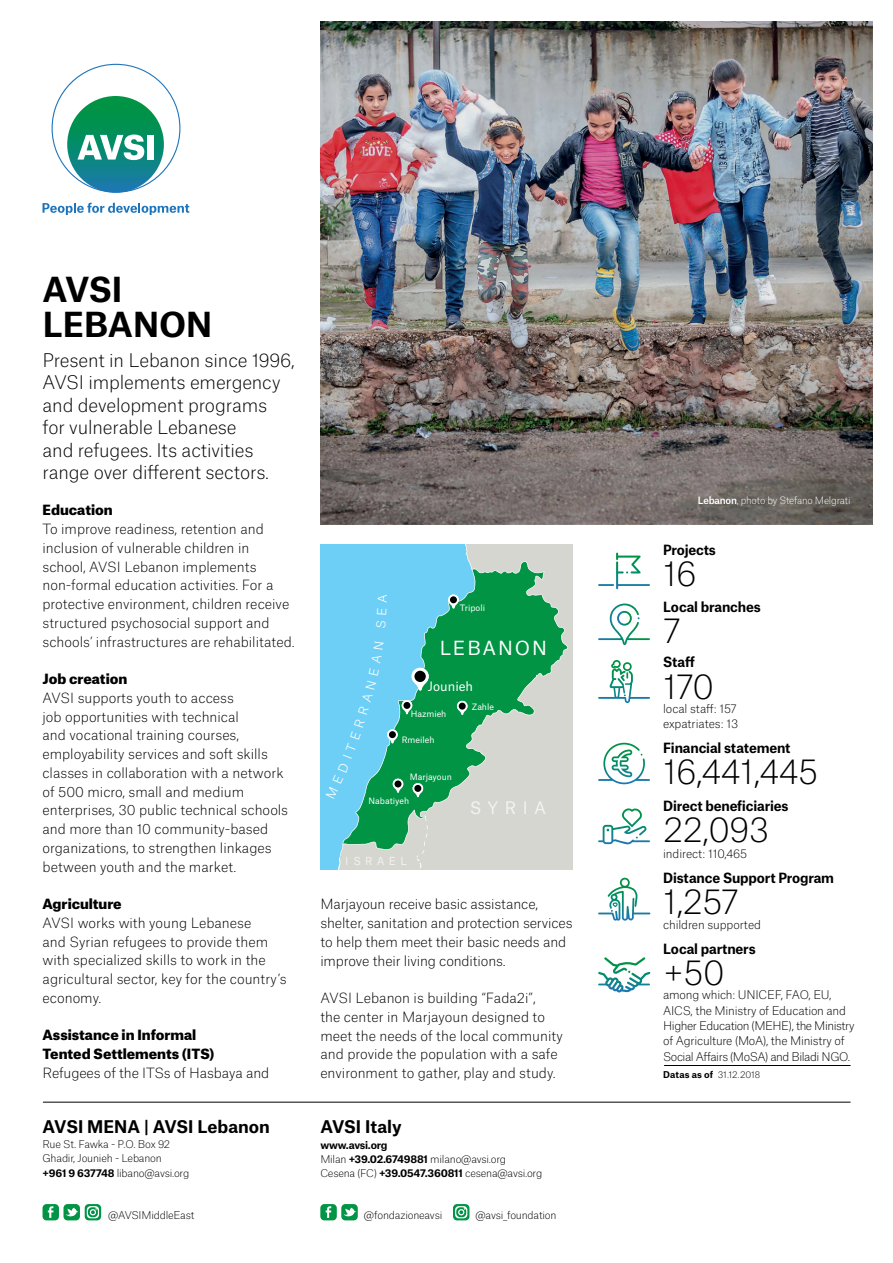
<style>
.page{position:relative;width:893px;height:1263px;background:#fff}
.page>*{position:absolute;margin:0;border:0;box-sizing:border-box;transform-origin:0 0}
.t1{font:100 33px "Atlas Grotesk";letter-spacing:-.015em;color:#000}
.t2{font:700 33px/34.5px "Atlas Grotesk";color:#000}
.t3{font:18.6px "Atlas Grotesk";letter-spacing:.1em;color:#fff}
.t4{font:100 18px/22.5px "Atlas Grotesk";letter-spacing:-.01em;color:#000}
.t5{font:700 16.8px "Atlas Grotesk";color:#000}
.t6{font:16.5px "Atlas Grotesk";letter-spacing:.4em;color:#fff}
.t7{font:100 13.5px/18.8px "Atlas Grotesk";color:#000}
.t8{font:700 13.5px "Atlas Grotesk";letter-spacing:-.01em;color:#000}
.t9{font:900 13.5px/18.8px "Atlas Grotesk";color:#000}
.t10{font:12.45px "Atlas Grotesk";color:#fff}
.t11{font:100 11.55px/15.3px "Atlas Grotesk";letter-spacing:-.02em;color:#000}
.t12{font:10.65px "Atlas Grotesk";letter-spacing:.4em;color:#fff}
.t13{font:100 10.35px/14.1px "Atlas Grotesk";letter-spacing:-.02em;color:#000}
.t14{font:100 9.75px "Atlas Grotesk";letter-spacing:-.02em;color:#fff}
.t15{font:100 9px "Atlas Grotesk";letter-spacing:-.005em;color:#000}
.t16{font:8.4px "Atlas Grotesk";color:#fff}
.s1{font-weight:700}
.s2{font-weight:500}
</style>
<div class="page">
<img style="left:320px;top:21px;width:553px;height:503px">
<svg style="left:453px;top:1204px;width:16px;height:16px"></svg>
<svg style="left:455px;top:1206px;width:12px;height:12px"></svg>
<svg style="left:456px;top:1207px;width:10px;height:10px"></svg>
<div style="left:341px;top:1204px;width:17px;height:16px;background:#009444;border-radius:4px"></div>
<svg style="left:343px;top:1207px;width:13px;height:10px"></svg>
<div style="left:320px;top:1204px;width:17px;height:16px;background:#009444;border-radius:4px"></div>
<svg style="left:326px;top:1206px;width:5px;height:12px"></svg>
<div style="left:320px;top:556px;width:253px;height:301px;background:#6dcff6"></div>
<div style="left:472px;top:544px;width:101px;height:326px;background:#d6d6d0"></div>
<svg style="left:355px;top:561px;width:213px;height:289px"></svg>
<svg style="left:320px;top:544px;width:152px;height:27px"></svg>
<svg style="left:447px;top:594px;width:13px;height:16px"></svg>
<div style="left:449px;top:595px;width:9px;height:9px;background:#000;border-radius:50%"></div>
<div style="left:448px;top:594px;width:11px;height:11px;border:2px solid #fff;border-radius:50%"></div>
<svg style="left:456px;top:700px;width:12px;height:16px"></svg>
<div style="left:458px;top:702px;width:9px;height:8px;background:#000;border-radius:50%"></div>
<div style="left:457px;top:701px;width:11px;height:10px;border:2px solid #fff;border-radius:50%"></div>
<svg style="left:320px;top:817px;width:200px;height:53px;background:#a9ccc1"></svg>
<hr style="left:43px;top:1102px;width:807px;height:1px;background:#000">
<svg style="left:52px;top:64px;width:128px;height:129px"></svg>
<div style="left:147px;top:135px;width:7px;height:25px;background:#fff"></div>
<svg style="left:43px;top:203px;width:146px;height:12px"></svg>
<svg style="left:598px;top:553px;width:52px;height:36px"></svg>
<svg style="left:598px;top:878px;width:52px;height:43px"></svg>
<svg style="left:598px;top:808px;width:52px;height:36px"></svg>
<svg style="left:598px;top:660px;width:52px;height:43px"></svg>
<svg style="left:598px;top:603px;width:52px;height:42px"></svg>
<svg style="left:598px;top:743px;width:52px;height:41px"></svg>
<svg style="left:598px;top:957px;width:52px;height:35px"></svg>
<hr style="left:664px;top:1065px;width:186px;height:1px;background:#000">
<div style="left:63px;top:1204px;width:17px;height:16px;background:#009444;border-radius:4px"></div>
<svg style="left:66px;top:1207px;width:12px;height:10px"></svg>
<div style="left:43px;top:1204px;width:16px;height:16px;background:#009444;border-radius:4px"></div>
<svg style="left:48px;top:1206px;width:5px;height:12px"></svg>
<svg style="left:85px;top:1204px;width:16px;height:16px"></svg>
<svg style="left:87px;top:1206px;width:12px;height:12px"></svg>
<svg style="left:88px;top:1207px;width:10px;height:10px"></svg>
<svg style="left:355px;top:641px;width:75px;height:158px"></svg>
<svg style="left:376px;top:620px;width:10px;height:8px"></svg>
<svg style="left:377px;top:608px;width:10px;height:6px"></svg>
<svg style="left:378px;top:594px;width:9px;height:8px"></svg>
<h1 class="t2" style="left:43px;top:269px;width:171px">AVSI<br>LEBANON</h1>
<h3 class="t4" style="left:43px;top:347px;width:254px">Present in Lebanon since 1996,<br>AVSI implements emergency and development programs<br>for vulnerable Lebanese<br>and refugees. Its activities range over different sectors.</h3>
<p class="t9" style="left:43px;top:499px;width:72px">Education</p>
<p class="t7" style="left:43px;top:518px;width:254px">To improve readiness, retention and inclusion of vulnerable children in school, AVSI Lebanon implements non-formal education activities. For a protective environment, children receive structured psychosocial support and schools’ infrastructures are rehabilitated.</p>
<p class="t9" style="left:43px;top:668px;width:86px">Job creation</p>
<p class="t7" style="left:43px;top:687px;width:247px">AVSI supports youth to access<br>job opportunities with technical<br>and vocational training courses, employability services and soft skills classes in collaboration with a network of 500 micro, small and medium enterprises, 30 public technical schools and more than 10 community-based organizations, to strengthen linkages between youth and the market.</p>
<p class="t9" style="left:43px;top:893px;width:81px">Agriculture</p>
<p class="t7" style="left:43px;top:912px;width:246px">AVSI works with young Lebanese<br>and Syrian refugees to provide them with specialized skills to work in the agricultural sector, key for the country’s economy.</p>
<p class="t9" style="left:43px;top:1024px;width:173px">Assistance in Informal<br>Tented Settlements (ITS)</p>
<p class="t7" style="left:43px;top:1062px;width:228px">Refugees of the ITSs of Hasbaya and</p>
<p class="t5" style="left:43px;top:1113px;width:229px">AVSI MENA | AVSI Lebanon</p>
<p class="t13" style="left:43px;top:1136px;width:148px">Rue St. Fawka - P.O. Box 92<br>Ghadir, Jounieh - Lebanon<br><span class="s1">+961 9 637748</span> libano@avsi.org</p>
<p class="t13" style="left:108px;top:1207px;width:88px">@AVSIMiddleEast</p>
<p class="t16" style="left:460px;top:601px;width:27px">Tripoli</p>
<h2 class="t3" style="left:440px;top:632px;width:109px">LEBANON</h2>
<p class="t10" style="left:428px;top:676px;width:47px">Jounieh</p>
<p class="t16" style="left:411px;top:707px;width:37px">Hazmieh</p>
<p class="t16" style="left:402px;top:733px;width:34px">Rmeileh</p>
<p class="t16" style="left:410px;top:770px;width:44px">Marjayoun</p>
<p class="t16" style="left:369px;top:793px;width:42px">Nabatiyeh</p>
<p class="t16" style="left:472px;top:700px;width:24px">Zahle</p>
<p class="t6" style="left:469px;top:794px;width:78px">SYRIA</p>
<p class="t12" style="left:346px;top:852px;width:62px">ISRAEL</p>
<p class="t7" style="left:320px;top:894px;width:254px">Marjayoun receive basic assistance, shelter, sanitation and protection services to help them meet their basic needs and improve their living conditions.</p>
<p class="t7" style="left:320px;top:987px;width:244px">AVSI Lebanon is building “Fada2i”,<br>the center in Marjayoun designed to meet the needs of the local community and provide the population with a safe environment to gather, play and study.</p>
<p class="t5" style="left:320px;top:1113px;width:83px">AVSI Italy</p>
<p class="t13" style="left:320px;top:1137px;width:223px"><span class="s1">www.avsi.org<br></span>Milan <span class="s1">+39.02.6749881</span> milano@avsi.org<br>Cesena (FC) <span class="s1">+39.0547.360811</span> cesena@avsi.org</p>
<p class="t13" style="left:364px;top:1207px;width:80px">@fondazioneavsi</p>
<p class="t13" style="left:476px;top:1207px;width:82px">@avsi_foundation</p>
<p class="t14" style="left:698px;top:493px;width:154px"><span class="s2">Lebanon</span>, photo by Stefano Melgrati</p>
<p class="t8" style="left:663px;top:539px;width:54px">Projects</p>
<h1 class="t1" style="left:663px;top:548px;width:35px">16</h1>
<p class="t8" style="left:663px;top:596px;width:99px">Local branches</p>
<h1 class="t1" style="left:663px;top:605px;width:19px">7</h1>
<p class="t8" style="left:663px;top:651px;width:33px">Staff</p>
<h1 class="t1" style="left:663px;top:661px;width:52px">170</h1>
<p class="t11" style="left:663px;top:700px;width:76px">local staff: 157 expatriates: 13</p>
<p class="t8" style="left:663px;top:736px;width:129px">Financial statement</p>
<h1 class="t1" style="left:663px;top:746px;width:156px">16,441,445</h1>
<p class="t8" style="left:663px;top:794px;width:127px">Direct beneficiaries</p>
<h1 class="t1" style="left:663px;top:804px;width:107px">22,093</h1>
<p class="t11" style="left:663px;top:845px;width:85px">indirect: 110,465</p>
<p class="t8" style="left:663px;top:866px;width:172px">Distance Support Program</p>
<h1 class="t1" style="left:663px;top:876px;width:77px">1,257</h1>
<p class="t11" style="left:663px;top:916px;width:99px">children supported</p>
<p class="t8" style="left:663px;top:938px;width:94px">Local partners</p>
<h1 class="t1" style="left:663px;top:947px;width:63px">+50</h1>
<p class="t11" style="left:663px;top:986px;width:193px">among which: UNICEF, FAO, EU, AICS, the Ministry of Education and Higher Education (MEHE), the Ministry of Agriculture (MoA), the Ministry of Social Affairs (MoSA) and Biladi NGO.</p>
<p class="t15" style="left:663px;top:1068px;width:99px"><span class="s1">Datas as of</span> 31.12.2018</p>
</div>
